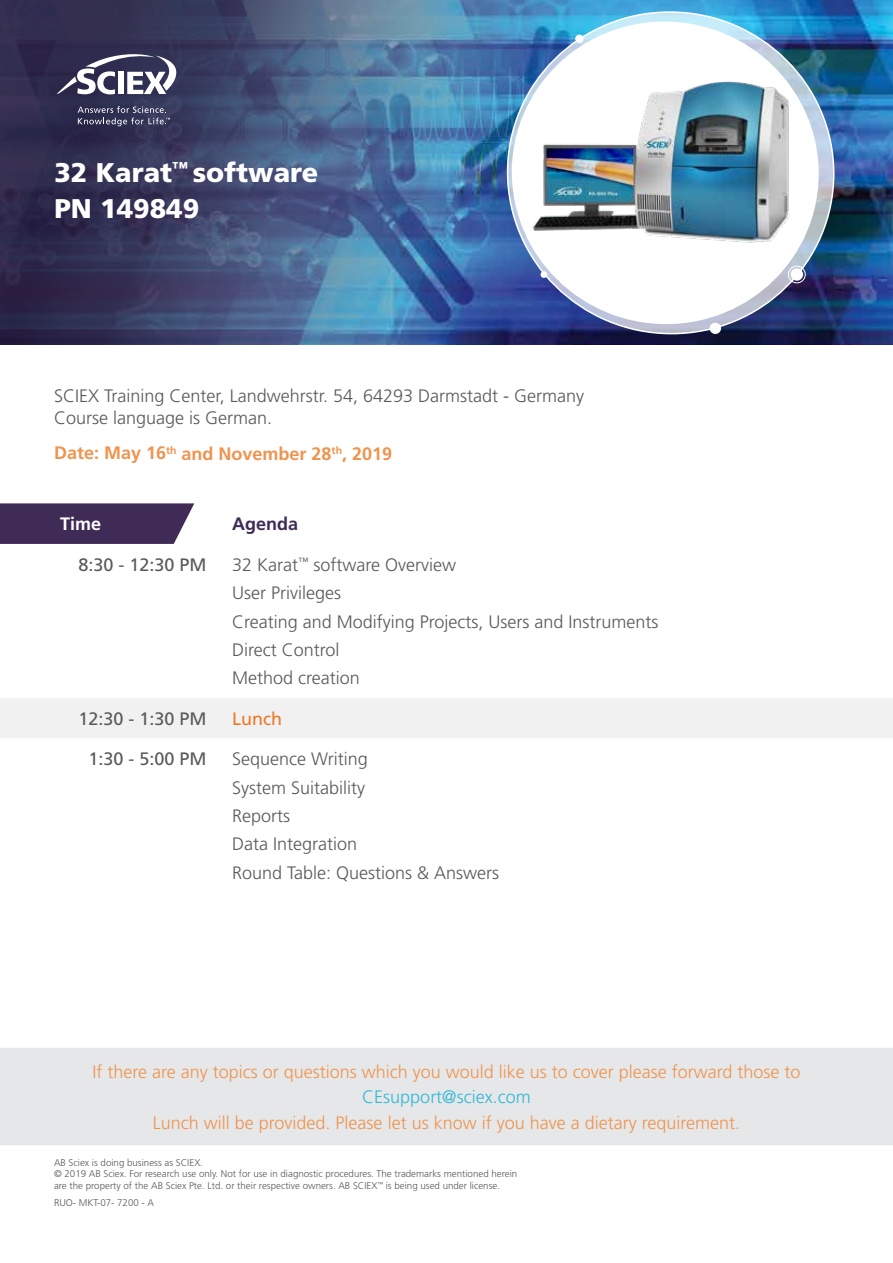
<style>
.page{position:relative;width:893px;height:1263px;background:#fff}
.page>*{position:absolute;margin:0;border:0;box-sizing:border-box;transform-origin:0 0}
.t1{font:900 27px/36px "Frutiger LT Std";color:#fff}
.t2{font:300 18px/28.3px "Frutiger LT Std";color:#58595b}
.t3{font:300 18px "Frutiger LT Std";color:#ef944f}
.t4{font:18px "Frutiger LT Std";color:#58595b}
.t5{font:700 18px "Frutiger LT Std";color:#ef944f}
.t6{font:300 18px "Frutiger LT Std";color:#33b8d8}
.t7{font:700 18px "Frutiger LT Std";color:#3f2b56}
.t8{font:18px "Frutiger LT Std";color:#eb7923}
.t9{font:700 18px "Frutiger LT Std";color:#fff}
.t10{font:300 9.75px/11.7px "Frutiger LT Std";color:#58595b}
</style>
<div class="page">
<svg style="left:0;top:503px;width:194px;height:41px;background:#4b3860"></svg>
<div style="left:0;top:698px;width:893px;height:40px;background:#f1f1f2"></div>
<img style="left:714px;top:0;width:179px;height:344px">
<img style="left:0;top:0;width:714px;height:344px">
<svg style="left:57px;top:53px;width:132px;height:41px"></svg>
<svg style="left:78px;top:106px;width:92px;height:20px;background:#50516e"></svg>
<svg style="left:507px;top:12px;width:327px;height:322px;background:#c6d3e2"></svg>
<div style="left:512px;top:21px;width:307px;height:303px;background:#fff;border-radius:50%"></div>
<img style="left:512px;top:45px;width:307px;height:213px">
<div style="left:710px;top:323px;width:11px;height:10px;background:#fff;border-radius:50%"></div>
<div style="left:709px;top:322px;width:12px;height:12px;border:2px solid #fff;border-radius:50%"></div>
<svg style="left:541px;top:272px;width:6px;height:6px"></svg>
<div style="left:541px;top:271px;width:6px;height:7px;border:1px solid #fff;border-radius:50%"></div>
<div style="left:575px;top:35px;width:8px;height:8px;background:#fff;border-radius:50%"></div>
<div style="left:575px;top:34px;width:9px;height:9px;border:1px solid #fff;border-radius:50%"></div>
<svg style="left:788px;top:265px;width:18px;height:18px"></svg>
<div style="left:0;top:1048px;width:893px;height:97px;background:#e6e7e8"></div>
<h1 class="t1" style="left:54px;top:154px;width:265px">32 Karat<sup>™</sup> software<br>PN 149849</h1>
<p class="t2" style="left:54px;top:385px;width:532px;line-height:21.6px">SCIEX Training Center, Landwehrstr. 54, 64293 Darmstadt - Germany<br>Course language is German.</p>
<p class="t5" style="left:54px;top:443px;width:340px">Date: May 16<sup>th</sup> and November 28<sup>th</sup>, 2019</p>
<p class="t9" style="left:60px;top:514px;width:43px">Time</p>
<p class="t7" style="left:232px;top:514px;width:68px">Agenda</p>
<p class="t4" style="left:79px;top:554px;width:130px">8:30 - 12:30 PM</p>
<p class="t2" style="left:232px;top:551px;width:428px">32 Karat<sup>™</sup> software Overview<br>User Privileges<br>Creating and Modifying Projects, Users and Instruments<br>Direct Control<br>Method creation</p>
<p class="t4" style="left:79px;top:708px;width:130px">12:30 - 1:30 PM</p>
<p class="t8" style="left:232px;top:708px;width:51px">Lunch</p>
<p class="t4" style="left:89px;top:748px;width:120px">1:30 - 5:00 PM</p>
<p class="t2" style="left:232px;top:745px;width:269px">Sequence Writing<br>System Suitability<br>Reports<br>Data Integration<br>Round Table: Questions &amp; Answers</p>
<p class="t3" style="left:92px;top:1061px;width:710px">If there are any topics or questions which you would like us to cover please forward those to</p>
<p class="t6" style="left:362px;top:1086px;width:170px">CEsupport@sciex.com</p>
<p class="t3" style="left:153px;top:1112px;width:589px">Lunch will be provided. Please let us know if you have a dietary requirement.</p>
<p class="t10" style="left:54px;top:1157px;width:465px">AB Sciex is doing business as SCIEX.<br>© 2019 AB Sciex. For research use only. Not for use in diagnostic procedures. The trademarks mentioned herein are the property of the AB Sciex Pte. Ltd. or their respective owners. AB SCIEX<sup>™</sup> is being used under license.</p>
<p class="t10" style="left:54px;top:1197px;width:102px">RUO- MKT-07- 7200 - A</p>
</div>
